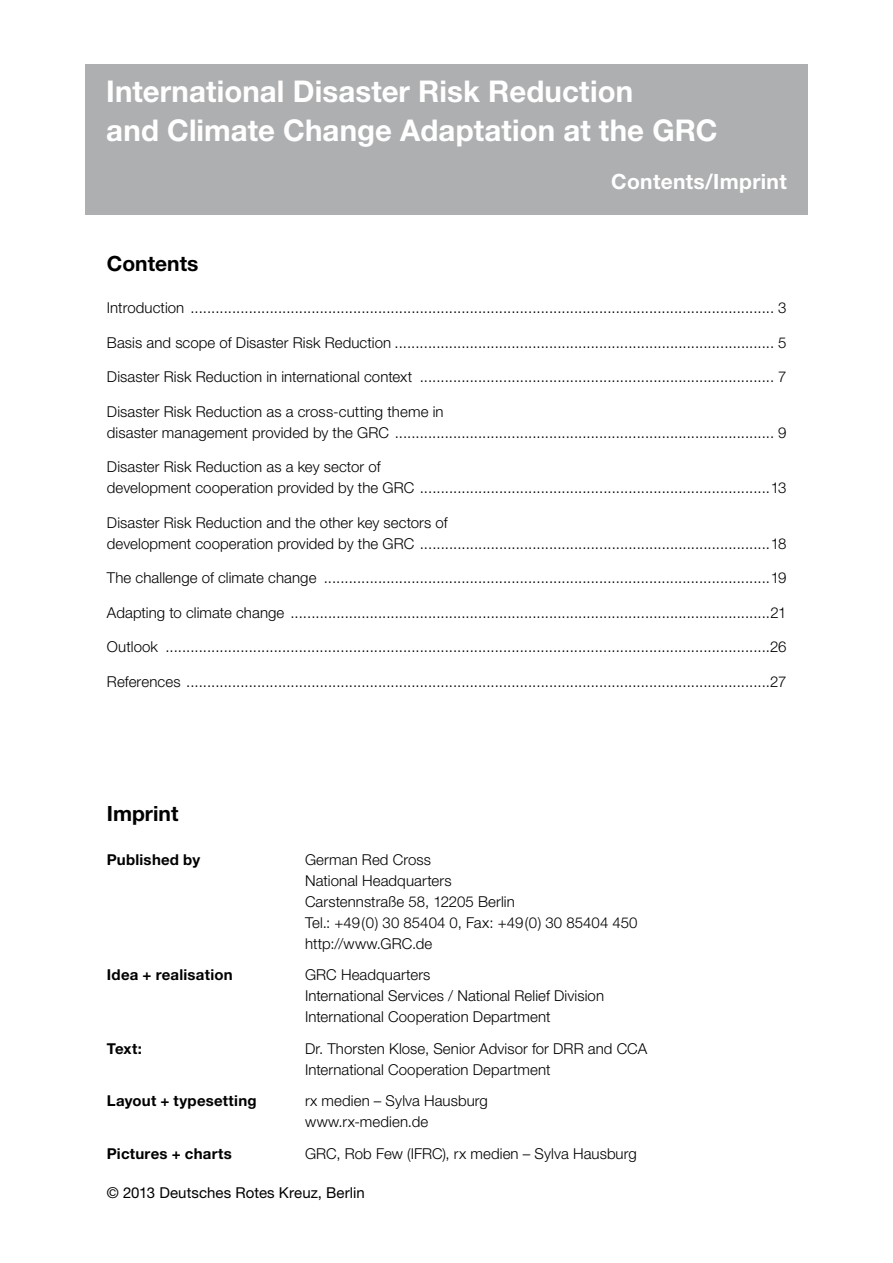
<style>
.page{position:relative;width:893px;height:1263px;background:#fff}
.page>*{position:absolute;margin:0;border:0;box-sizing:border-box;transform-origin:0 0}
.t1{font:700 30px/39px "Helvetica Neue LT Std";color:#fff}
.t2{font:700 21px "Helvetica Neue LT Std";letter-spacing:.015em;color:#fff}
.t3{font:700 21px "Helvetica Neue LT Std";color:#000}
.t4{font:300 15px/21px "Helvetica Neue LT Std";letter-spacing:.005em;color:#000}
.t5{font:700 15px "Helvetica Neue LT Std";letter-spacing:.015em;color:#000}
.t6{font:15px "Helvetica Neue LT Std";letter-spacing:.005em;color:#000}
</style>
<div class="page">
<div style="left:85px;top:64px;width:723px;height:150px;background:#aeafb1"></div>
<h1 class="t1" style="left:106px;top:76px;width:613px">International Disaster Risk Reduction<br>and Climate Change Adaptation at the GRC</h1>
<h2 class="t2" style="left:611px;top:174px;width:177px">Contents/Imprint</h2>
<h2 class="t3" style="left:107px;top:256px;width:93px">Contents</h2>
<p class="t4" style="left:107px;top:299px;width:681px">Introduction ............................................................................................................................................ 3</p>
<p class="t4" style="left:107px;top:334px;width:681px">Basis and scope of Disaster Risk Reduction ........................................................................................... 5</p>
<p class="t4" style="left:107px;top:368px;width:681px">Disaster Risk Reduction in international context ..................................................................................... 7</p>
<p class="t4" style="left:107px;top:403px;width:681px">Disaster Risk Reduction as a cross-cutting theme in<br>disaster management provided by the GRC ........................................................................................... 9</p>
<p class="t4" style="left:107px;top:458px;width:681px">Disaster Risk Reduction as a key sector of<br>development cooperation provided by the GRC ....................................................................................13</p>
<p class="t4" style="left:107px;top:514px;width:681px">Disaster Risk Reduction and the other key sectors of<br>development cooperation provided by the GRC ....................................................................................18</p>
<p class="t4" style="left:107px;top:569px;width:681px">The challenge of climate change ...........................................................................................................19</p>
<p class="t4" style="left:107px;top:604px;width:681px">Adapting to climate change ...................................................................................................................21</p>
<p class="t4" style="left:107px;top:638px;width:681px">Outlook .................................................................................................................................................26</p>
<p class="t4" style="left:107px;top:673px;width:681px">References ............................................................................................................................................27</p>
<h2 class="t3" style="left:107px;top:806px;width:73px">Imprint</h2>
<p class="t4" style="left:305px;top:851px;width:334px">German Red Cross<br>National Headquarters<br>Carstennstraße 58, 12205 Berlin<br>Tel.: +49(0) 30 85404 0, Fax: +49(0) 30 85404 450 http://www.GRC.de</p>
<p class="t4" style="left:305px;top:966px;width:300px">GRC Headquarters<br>International Services / National Relief Division<br>International Cooperation Department</p>
<p class="t4" style="left:305px;top:1040px;width:344px">Dr. Thorsten Klose, Senior Advisor for DRR and CCA<br>International Cooperation Department</p>
<p class="t4" style="left:305px;top:1092px;width:184px">rx medien – Sylva Hausburg www.rx-medien.de</p>
<p class="t4" style="left:305px;top:1145px;width:333px">GRC, Rob Few (IFRC), rx medien – Sylva Hausburg</p>
<p class="t6" style="left:107px;top:1187px;width:260px">© 2013 Deutsches Rotes Kreuz, Berlin</p>
<p class="t5" style="left:107px;top:854px;width:95px">Published by</p>
<p class="t5" style="left:107px;top:970px;width:127px">Idea + realisation</p>
<p class="t5" style="left:107px;top:1043px;width:36px">Text:</p>
<p class="t5" style="left:107px;top:1096px;width:151px">Layout + typesetting</p>
<p class="t5" style="left:107px;top:1148px;width:126px">Pictures + charts</p>
</div>
